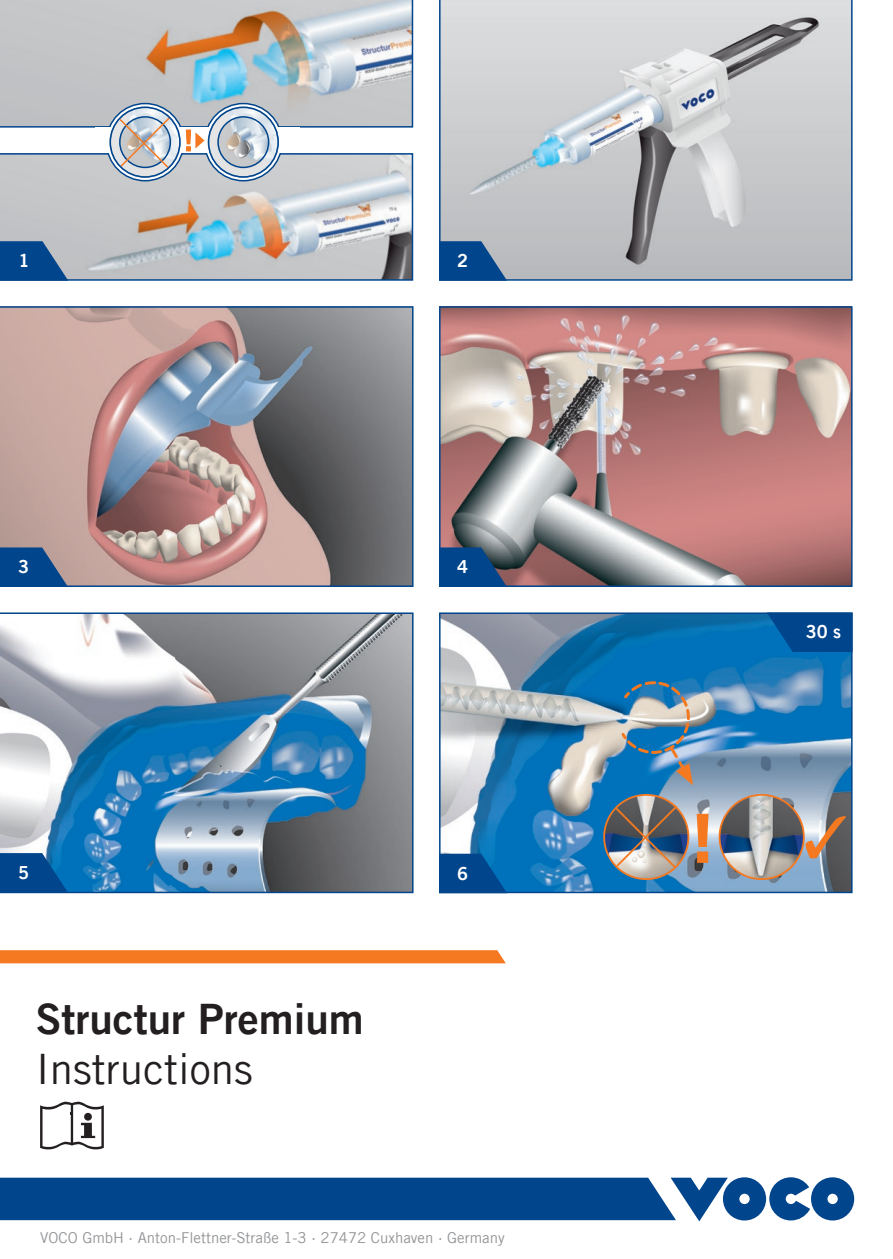
<style>
.page{position:relative;width:893px;height:1259px;background:#fff}
.page>*{position:absolute;margin:0;border:0;box-sizing:border-box;transform-origin:0 0}
.t1{font:42px "Trade Gothic LT Com Bd 2";color:#231f20}
.t2{font:42px "Trade Gothic LT Com";color:#231f20}
.t3{font:18px "Trade Gothic LT Com Bd 2";color:#fff}
.t4{font:15px "Trade Gothic LT Com";color:#939598}
</style>
<div class="page">
<svg style="left:0;top:153px;width:413px;height:128px;background:#bcc1c4"></svg>
<svg style="left:0;top:0;width:413px;height:128px;background:#bdc1c2"></svg>
<div style="left:106px;top:103px;width:78px;height:78px;border:9px solid #01458c;border-radius:50%"></div>
<div style="left:204px;top:103px;width:79px;height:78px;border:9px solid #01458c;border-radius:50%"></div>
<div style="left:95px;top:128px;width:205px;height:25px;background:#fff"></div>
<div style="left:107px;top:104px;width:76px;height:76px;border:6px solid #fff;border-radius:50%"></div>
<img style="left:110px;top:107px;width:70px;height:70px;border-radius:35px">
<div style="left:206px;top:104px;width:75px;height:76px;border:6px solid #fff;border-radius:50%"></div>
<img style="left:209px;top:107px;width:69px;height:70px;border-radius:35px">
<img style="left:218px;top:117px;width:51px;height:50px;border-radius:25px">
<div style="left:217px;top:116px;width:52px;height:52px;border:2px solid #01458c;border-radius:50%"></div>
<div style="left:186px;top:130px;width:5px;height:14px;background:#f47921"></div>
<svg style="left:186px;top:132px;width:19px;height:19px"></svg>
<svg style="left:118px;top:116px;width:53px;height:54px;background:#bfc1c5"></svg>
<div style="left:110px;top:107px;width:71px;height:71px;border:2px solid #01458c;border-radius:50%"></div>
<div style="left:208px;top:107px;width:71px;height:71px;border:2px solid #01458c;border-radius:50%"></div>
<svg style="left:0;top:612px;width:414px;height:281px;background:#7999b1"></svg>
<img style="left:442px;top:615px;width:408px;height:275px">
<div style="left:439px;top:612px;width:414px;height:281px;border:2px solid #01458c"></div>
<svg style="left:0;top:1177px;width:855px;height:45px;background:#235e9b"></svg>
<svg style="left:0;top:950px;width:506px;height:13px;background:#f47c26"></svg>
<svg style="left:0;top:306px;width:414px;height:281px;background:#9e8d8f"></svg>
<svg style="left:0;top:547px;width:68px;height:40px;background:#26578e"></svg>
<img style="left:442px;top:309px;width:408px;height:275px">
<div style="left:439px;top:306px;width:414px;height:281px;border:2px solid #01458c"></div>
<svg style="left:439px;top:547px;width:68px;height:40px;background:#124982"></svg>
<svg style="left:439px;top:853px;width:68px;height:40px;background:#024f96"></svg>
<svg style="left:0;top:853px;width:68px;height:39px;background:#034e95"></svg>
<svg style="left:767px;top:612px;width:86px;height:40px;background:#024d93"></svg>
<img style="left:604px;top:795px;width:84px;height:84px;border-radius:42px">
<div style="left:603px;top:794px;width:86px;height:86px;border:2px solid #f47921;border-radius:50%"></div>
<img style="left:619px;top:679px;width:74px;height:106px">
<svg style="left:805px;top:816px;width:41px;height:42px;background:#a9907f"></svg>
<svg style="left:696px;top:812px;width:14px;height:52px"></svg>
<svg style="left:613px;top:803px;width:66px;height:67px;background:#7d7e80"></svg>
<img style="left:719px;top:795px;width:85px;height:84px;border-radius:42px">
<div style="left:719px;top:794px;width:86px;height:86px;border:2px solid #f47921;border-radius:50%"></div>
<svg style="left:439px;top:0;width:414px;height:281px;background:#c3c6c9"></svg>
<svg style="left:439px;top:241px;width:68px;height:40px;background:#255c95"></svg>
<svg style="left:0;top:241px;width:68px;height:40px;background:#255c96"></svg>
<svg style="left:40px;top:1101px;width:64px;height:48px"></svg>
<p class="t3" style="left:19px;top:249px;width:12px">1</p>
<p class="t3" style="left:457px;top:249px;width:12px">2</p>
<p class="t3" style="left:18px;top:555px;width:12px">3</p>
<p class="t3" style="left:457px;top:556px;width:12px">4</p>
<p class="t3" style="left:18px;top:861px;width:12px">5</p>
<p class="t3" style="left:457px;top:862px;width:12px">6</p>
<h1 class="t1" style="left:36px;top:992px;width:329px">Structur Premium</h1>
<h1 class="t2" style="left:36px;top:1044px;width:218px">Instructions</h1>
<p class="t4" style="left:40px;top:1228px;width:466px">VOCO GmbH · Anton-Flettner-Straße 1-3 · 27472 Cuxhaven · Germany</p>
<p class="t3" style="left:806px;top:621px;width:37px">30 s</p>
</div>
